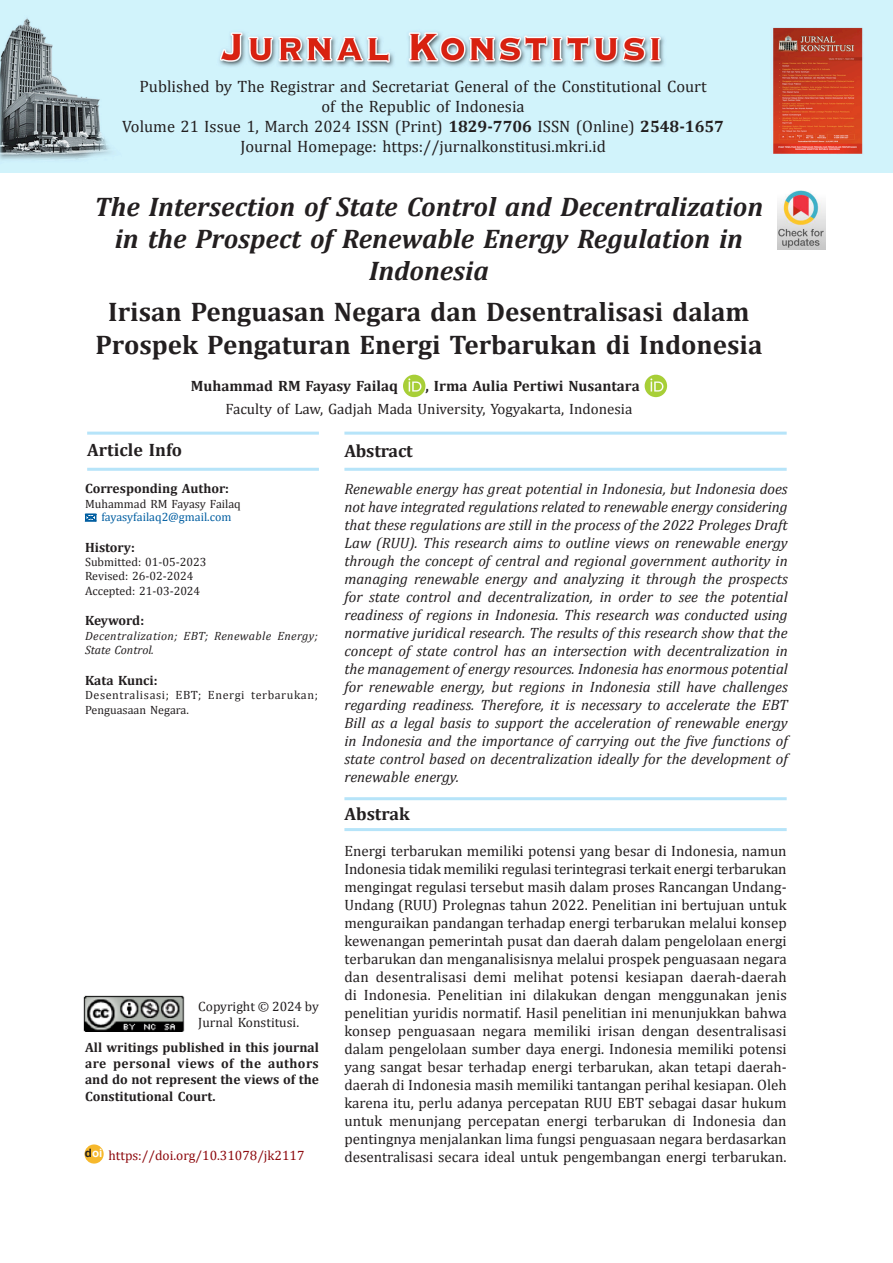
<style>
.page{position:relative;width:893px;height:1263px;background:#fff}
.page>*{position:absolute;margin:0;border:0;box-sizing:border-box;transform-origin:0 0}
.judul{font:italic 700 27px/32.4px "Cambria";color:#231f20;text-align:center}
.judul-2{font:700 27px/32.4px "Cambria";color:#231f20;text-align:center}
.t1{font:700 18px "Cambria";color:#231f20}
.body_teks_ok{font:16.5px "Cambria";color:#231f20}
.abstrack{font:15px/18px "Cambria";color:#231f20;text-align:justify}
.abstrack-2{font:italic 15px/18px "Cambria";color:#231f20;text-align:justify}
.body_teks_ok-2{font:15px "Cambria";color:#231f20}
.body_teks_ok-3{font:700 15px "Cambria";color:#231f20}
.t2{font:700 13.5px/16.2px "Cambria";color:#231f20;text-align:justify}
.t3{font:13.5px/16.2px "Cambria";color:#231f20}
.body_teks_ok-4{font:13.5px "Cambria";color:#8d090d}
.t4{font:12px "Cambria";color:#231f20}
.t5{font:12px/14.4px "Cambria";letter-spacing:.05em;color:#231f20}
.t6{font:italic 12px/14.4px "Cambria";letter-spacing:.03em;color:#231f20}
.t7{font:12px "Cambria";color:#005ea1}
.body_teks_ok-5{font:700 11.55px "Arial";color:#fff}
.s1{font-weight:700}
.s2{color:#231f20}
</style>
<div class="page">
<div style="left:85px;top:1144px;width:19px;height:19px;background:#f6b82c;border-radius:50%"></div>
<hr style="left:87px;top:432px;width:232px;height:3px;background:#b6e4f9">
<hr style="left:344px;top:432px;width:443px;height:3px;background:#b6e4f9">
<hr style="left:87px;top:468px;width:232px;height:3px;background:#b6e4f9">
<hr style="left:344px;top:468px;width:443px;height:3px;background:#b6e4f9">
<svg style="left:85px;top:513px;width:12px;height:9px"></svg>
<hr style="left:344px;top:828px;width:443px;height:3px;background:#b6e4f9">
<hr style="left:344px;top:797px;width:443px;height:3px;background:#b6e4f9">
<img style="left:83px;top:996px;width:102px;height:35px">
<img style="left:403px;top:375px;width:22px;height:22px;border-radius:11px">
<img style="left:645px;top:375px;width:22px;height:22px;border-radius:11px">
<img style="left:777px;top:190px;width:48px;height:59px">
<img style="left:0;top:0;width:893px;height:172px">
<p class="body_teks_ok" style="left:140px;top:77px;width:568px">Published by The Registrar and Secretariat General of the Constitutional Court</p>
<p class="body_teks_ok" style="left:321px;top:97px;width:205px">of the Republic of Indonesia</p>
<p class="body_teks_ok" style="left:122px;top:116px;width:603px">Volume 21 Issue 1, March 2024 ISSN (Print) <span class="s1">1829-7706</span> ISSN (Online) <span class="s1">2548-1657</span></p>
<p class="body_teks_ok" style="left:240px;top:136px;width:367px">Journal Homepage: https://jurnalkonstitusi.mkri.id</p>
<p class="judul" style="left:95px;top:189px;width:670px">The Intersection of State Control and Decentralization in the Prospect of Renewable Energy Regulation in<br>Indonesia</p>
<p class="judul-2" style="left:95px;top:295px;width:669px">Irisan Penguasan Negara dan Desentralisasi dalam<br>Prospek Pengaturan Energi Terbarukan di Indonesia</p>
<p class="body_teks_ok-3" style="left:191px;top:377px;width:209px">Muhammad RM Fayasy Failaq</p>
<p class="body_teks_ok-3" style="left:425px;top:377px;width:216px">, Irma Aulia Pertiwi Nusantara</p>
<p class="body_teks_ok-2" style="left:225px;top:400px;width:408px">Faculty of Law, Gadjah Mada University, Yogyakarta, Indonesia</p>
<p class="t1" style="left:87px;top:439px;width:97px">Article Info</p>
<p class="t1" style="left:344px;top:440px;width:70px">Abstract</p>
<p class="t2" style="left:85px;top:480px;width:146px">Corresponding Author:</p>
<p class="t4" style="left:85px;top:496px;width:157px">Muhammad RM Fayasy Failaq</p>
<p class="t7" style="left:85px;top:510px;width:148px">✉ fayasyfailaq2@gmail.com</p>
<p class="t2" style="left:85px;top:539px;width:51px">History:</p>
<p class="t4" style="left:85px;top:555px;width:123px">Submitted: 01-05-2023</p>
<p class="t4" style="left:85px;top:569px;width:110px">Revised: 26-02-2024</p>
<p class="t4" style="left:85px;top:584px;width:117px">Accepted: 21-03-2024</p>
<p class="t2" style="left:85px;top:612px;width:61px">Keyword:</p>
<p class="t6" style="left:85px;top:628px;width:234px">Decentralization; EBT; Renewable Energy;<br>State Control.</p>
<p class="t2" style="left:85px;top:672px;width:74px">Kata Kunci:</p>
<p class="t5" style="left:85px;top:688px;width:234px">Desentralisasi; EBT; Energi terbarukan;<br>Penguasaan Negara.</p>
<p class="t3" style="left:198px;top:998px;width:122px">Copyright © 2024 by<br>Jurnal Konstitusi.</p>
<p class="t2" style="left:85px;top:1039px;width:235px">All writings published in this journal are personal views of the authors and do not represent the views of the Constitutional Court.</p>
<p class="body_teks_ok-5" style="left:85px;top:1146px;width:19px"><span class="s2">d</span>oi</p>
<p class="body_teks_ok-4" style="left:108px;top:1148px;width:198px">https://doi.org/10.31078/jk2117</p>
<p class="abstrack-2" style="left:344px;top:480px;width:445px">Renewable energy has great potential in Indonesia, but Indonesia does not have integrated regulations related to renewable energy considering that these regulations are still in the process of the 2022 Proleges Draft Law (RUU). This research aims to outline views on renewable energy through the concept of central and regional government authority in managing renewable energy and analyzing it through the prospects for state control and decentralization, in order to see the potential readiness of regions in Indonesia. This research was conducted using normative juridical research. The results of this research show that the concept of state control has an intersection with decentralization in the management of energy resources. Indonesia has enormous potential for renewable energy, but regions in Indonesia still have challenges regarding readiness. Therefore, it is necessary to accelerate the EBT Bill as a legal basis to support the acceleration of renewable energy in Indonesia and the importance of carrying out the five functions of state control based on decentralization ideally for the development of renewable energy.</p>
<p class="t1" style="left:344px;top:802px;width:67px">Abstrak</p>
<p class="abstrack" style="left:344px;top:842px;width:444px">Energi terbarukan memiliki potensi yang besar di Indonesia, namun Indonesia tidak memiliki regulasi terintegrasi terkait energi terbarukan mengingat regulasi tersebut masih dalam proses Rancangan Undang-Undang (RUU) Prolegnas tahun 2022. Penelitian ini bertujuan untuk menguraikan pandangan terhadap energi terbarukan melalui konsep kewenangan pemerintah pusat dan daerah dalam pengelolaan energi terbarukan dan menganalisisnya melalui prospek penguasaan negara dan desentralisasi demi melihat potensi kesiapan daerah-daerah di Indonesia. Penelitian ini dilakukan dengan menggunakan jenis penelitian yuridis normatif. Hasil penelitian ini menunjukkan bahwa konsep penguasaan negara memiliki irisan dengan desentralisasi dalam pengelolaan sumber daya energi. Indonesia memiliki potensi yang sangat besar terhadap energi terbarukan, akan tetapi daerah&shy;daerah di Indonesia masih memiliki tantangan perihal kesiapan. Oleh karena itu, perlu adanya percepatan RUU EBT sebagai dasar hukum untuk menunjang percepatan energi terbarukan di Indonesia dan pentingnya menjalankan lima fungsi penguasaan negara berdasarkan desentralisasi secara ideal untuk pengembangan energi terbarukan.</p>
</div>
